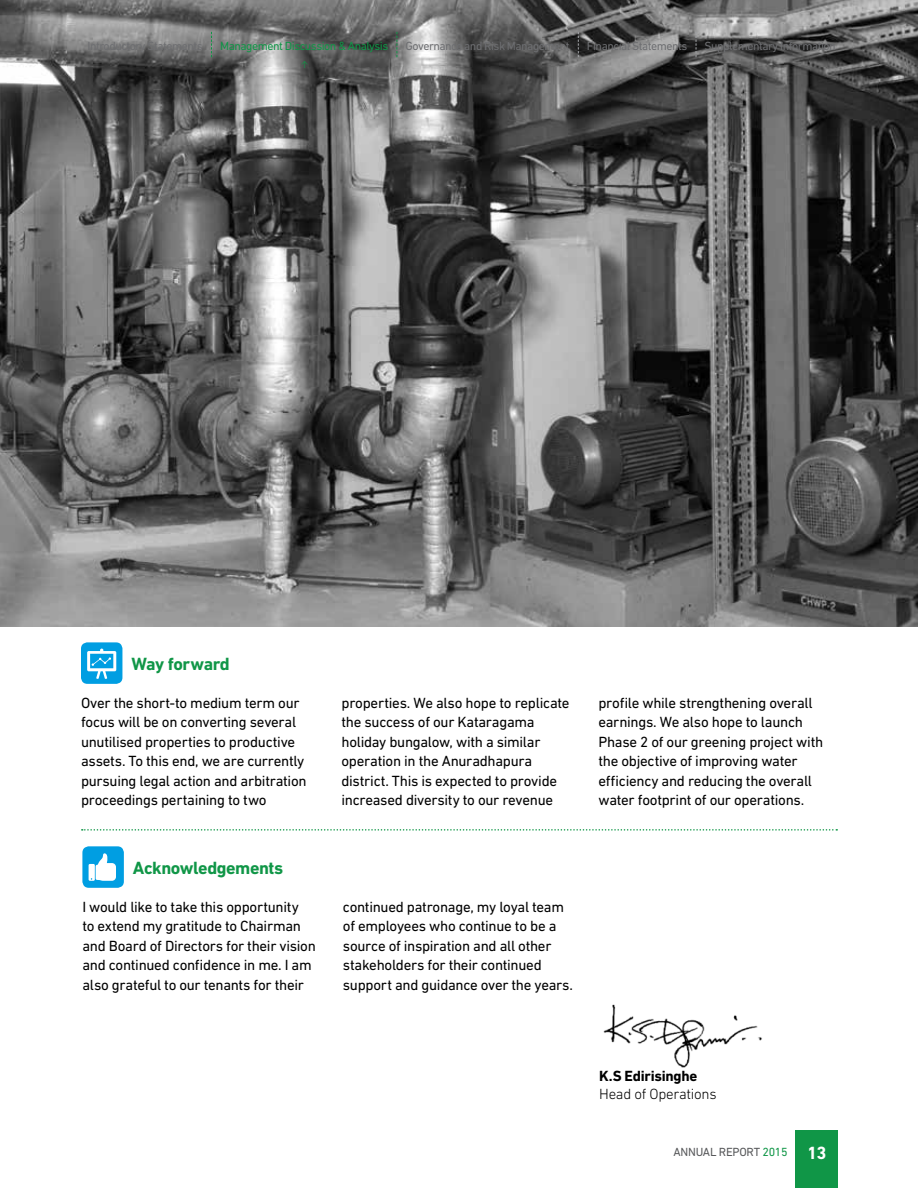
<style>
.page{position:relative;width:918px;height:1188px;background:#fff}
.page>*{position:absolute;margin:0;border:0;box-sizing:border-box;transform-origin:0 0}
.t1{font:700 18px "DIN Next LT Pro";letter-spacing:-.025em;color:#109647}
.t2{font:700 18px "DIN Next LT Pro";color:#fff}
.t3{font:15px/19.5px "DIN Next LT Pro";letter-spacing:-.02em;color:#000}
.t4{font:300 15px "DIN Next LT Pro";letter-spacing:-.02em;color:#000}
.t5{font:700 15px "DIN Next LT Pro";letter-spacing:-.015em;color:#000}
.t6{font:12px "DIN Next LT Pro";letter-spacing:-.04em;color:#6d6e71}
.t7{font:12px "DIN Next LT Pro";letter-spacing:-.04em;color:#109647}
.t8{font:12px "DIN Next LT Pro";letter-spacing:-.02em;color:#58595b}
.t9{font:300 12px "Intro";color:#109647}
.s1{color:#109647}
</style>
<div class="page">
<img style="left:603px;top:1004px;width:159px;height:64px">
<img style="left:0;top:0;width:918px;height:627px">
<div style="left:81px;top:642px;width:41px;height:42px;background:#009ee2;border-radius:6px"></div>
<div style="left:82px;top:846px;width:42px;height:42px;background:#009ee2;border-radius:6px"></div>
<svg style="left:87px;top:649px;width:29px;height:30px"></svg>
<svg style="left:89px;top:853px;width:27px;height:28px"></svg>
<svg style="left:82px;top:829px;width:755px;height:2px"></svg>
<div style="left:796px;top:1131px;width:42px;height:57px;background:#109647"></div>
<svg style="left:211px;top:32px;width:1px;height:25px"></svg>
<svg style="left:397px;top:32px;width:1px;height:25px"></svg>
<svg style="left:578px;top:32px;width:1px;height:25px"></svg>
<svg style="left:696px;top:32px;width:1px;height:25px"></svg>
<p class="t7" style="left:220px;top:39px;width:170px">Management Discussion &amp; Analysis</p>
<p class="t6" style="left:406px;top:39px;width:166px">Governance and Risk Management</p>
<p class="t6" style="left:587px;top:39px;width:102px">Financial Statements</p>
<p class="t6" style="left:705px;top:39px;width:133px">Supplementary Information</p>
<p class="t9" style="left:297px;top:69px;width:11px;rotate:-90deg">→</p>
<p class="t1" style="left:132px;top:653px;width:100px">Way forward</p>
<p class="t3" style="left:81px;top:693px;width:227px">Over the short-to medium term our focus will be on converting several unutilised properties to productive assets. To this end, we are currently pursuing legal action and arbitration proceedings pertaining to two</p>
<p class="t3" style="left:342px;top:693px;width:230px">properties. We also hope to replicate the success of our Kataragama holiday bungalow, with a similar operation in the Anuradhapura district. This is expected to provide increased diversity to our revenue</p>
<p class="t3" style="left:598px;top:693px;width:226px">profile while strengthening overall earnings. We also hope to launch Phase 2 of our greening project with the objective of improving water efficiency and reducing the overall water footprint of our operations.</p>
<p class="t1" style="left:133px;top:857px;width:152px">Acknowledgements</p>
<p class="t3" style="left:82px;top:897px;width:235px">I would like to take this opportunity<br>to extend my gratitude to Chairman and Board of Directors for their vision and continued confidence in me. I am also grateful to our tenants for their</p>
<p class="t3" style="left:343px;top:897px;width:232px">continued patronage, my loyal team of employees who continue to be a source of inspiration and all other stakeholders for their continued support and guidance over the years.</p>
<p class="t5" style="left:599px;top:1067px;width:100px">K.S Edirisinghe</p>
<p class="t4" style="left:599px;top:1085px;width:119px">Head of Operations</p>
<p class="t8" style="left:673px;top:1145px;width:116px">ANNUAL REPORT <span class="s1">2015</span></p>
<p class="t2" style="left:807px;top:1142px;width:21px">13</p>
</div>
